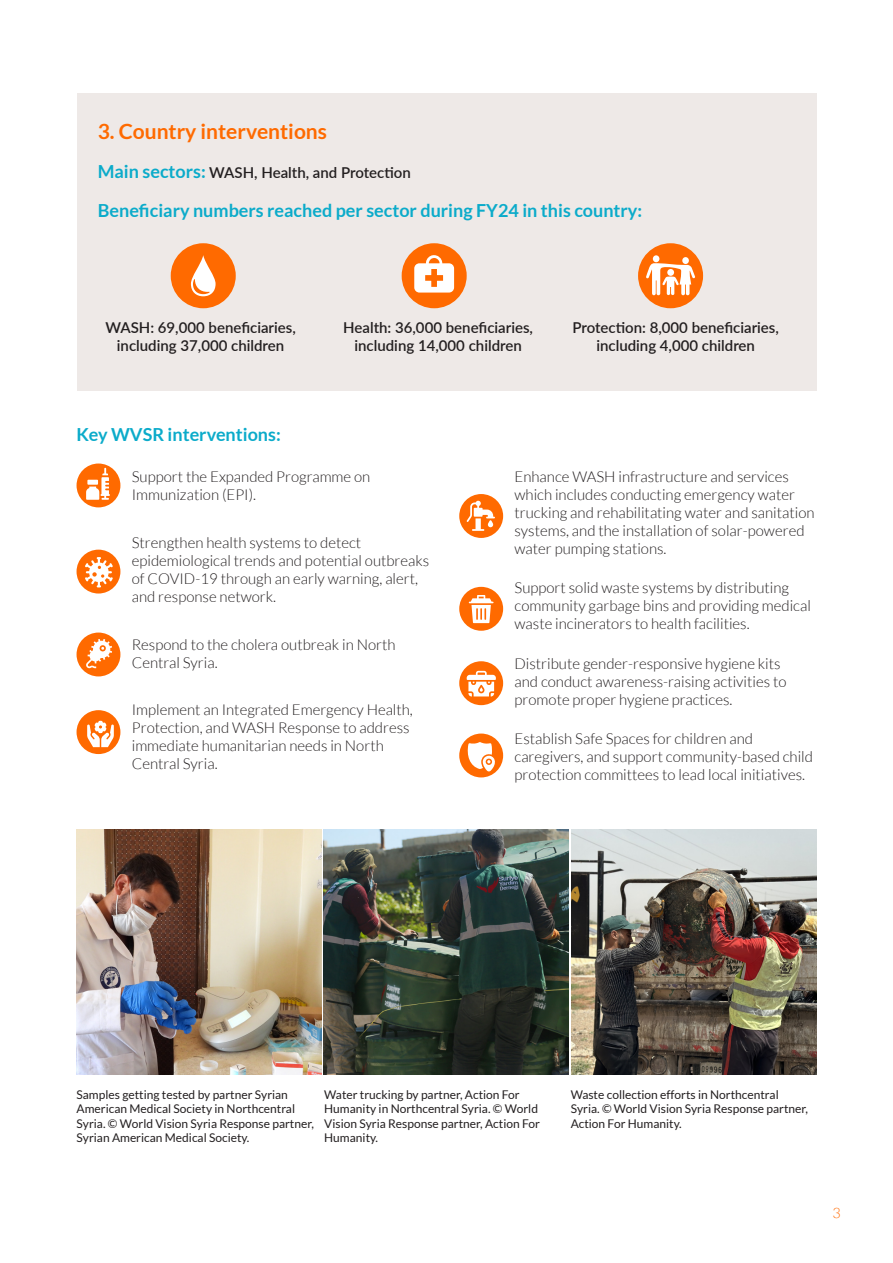
<style>
.page{position:relative;width:893px;height:1263px;background:#fff}
.page>*{position:absolute;margin:0;border:0;box-sizing:border-box;transform-origin:0 0}
.t1{font:700 21px "Lato";color:#ff6a00}
.t2{font:700 18px "Lato";color:#0babca}
.t3{font:300 15px/18px "Lato";color:#231f20}
.t4{font:600 15px/18px "Lato";color:#231f20;text-align:center}
.t5{font:300 14.25px "Lato";color:#ff6a00}
.t6{font:12px/14.4px "Lato";color:#231f20}
.s1{font-weight:700;font-size:18px;color:#0babca}
</style>
<div class="page">
<div style="left:77px;top:94px;width:739px;height:297px;background:#eee9e7"></div>
<div style="left:638px;top:243px;width:65px;height:65px;background:#ff6a00;border-radius:50%"></div>
<div style="left:653px;top:255px;width:6px;height:7px;background:#fff;border-radius:50%"></div>
<div style="left:682px;top:257px;width:7px;height:7px;background:#fff;border-radius:50%"></div>
<svg style="left:646px;top:263px;width:49px;height:32px"></svg>
<div style="left:171px;top:243px;width:65px;height:65px;background:#ff6a00;border-radius:50%"></div>
<svg style="left:191px;top:255px;width:25px;height:41px"></svg>
<div style="left:77px;top:463px;width:43px;height:44px;background:#ff6a00;border-radius:50%"></div>
<div style="left:77px;top:550px;width:43px;height:43px;background:#ff6a00;border-radius:50%"></div>
<div style="left:77px;top:632px;width:43px;height:44px;background:#ff6a00;border-radius:50%"></div>
<div style="left:77px;top:710px;width:43px;height:44px;background:#ff6a00;border-radius:50%"></div>
<div style="left:459px;top:494px;width:44px;height:44px;background:#ff6a00;border-radius:50%"></div>
<div style="left:459px;top:587px;width:44px;height:44px;background:#ff6a00;border-radius:50%"></div>
<div style="left:459px;top:661px;width:44px;height:44px;background:#ff6a00;border-radius:50%"></div>
<div style="left:459px;top:733px;width:44px;height:44px;background:#ff6a00;border-radius:50%"></div>
<svg style="left:469px;top:595px;width:24px;height:28px"></svg>
<img style="left:77px;top:829px;width:244px;height:246px">
<img style="left:324px;top:829px;width:244px;height:246px">
<img style="left:572px;top:829px;width:244px;height:246px">
<div style="left:402px;top:243px;width:65px;height:65px;background:#ff6a00;border-radius:50%"></div>
<svg style="left:414px;top:255px;width:40px;height:38px"></svg>
<svg style="left:86px;top:468px;width:24px;height:32px"></svg>
<svg style="left:85px;top:557px;width:28px;height:30px"></svg>
<svg style="left:86px;top:639px;width:26px;height:29px"></svg>
<svg style="left:87px;top:721px;width:27px;height:26px"></svg>
<svg style="left:467px;top:501px;width:28px;height:30px"></svg>
<svg style="left:467px;top:671px;width:29px;height:25px"></svg>
<svg style="left:466px;top:742px;width:30px;height:30px"></svg>
<p class="t1" style="left:98px;top:120px;width:231px">3. Country interventions</p>
<p class="t4" style="left:98px;top:163px;width:315px"><span class="s1">Main sectors:</span> WASH, Health, and Protection</p>
<p class="t2" style="left:98px;top:200px;width:546px">Beneficiary numbers reached per sector during FY24 in this country:</p>
<p class="t4" style="left:105px;top:318px;width:192px">WASH: 69,000 beneficiaries, including 37,000 children</p>
<p class="t4" style="left:343px;top:318px;width:191px">Health: 36,000 beneficiaries, including 14,000 children</p>
<p class="t4" style="left:572px;top:318px;width:208px">Protection: 8,000 beneficiaries, including 4,000 children</p>
<p class="t2" style="left:77px;top:424px;width:206px">Key WVSR interventions:</p>
<p class="t3" style="left:132px;top:468px;width:240px">Support the Expanded Programme on<br>Immunization (EPI).</p>
<p class="t3" style="left:132px;top:533px;width:299px">Strengthen health systems to detect epidemiological trends and potential outbreaks of COVID-19 through an early warning, alert, and response network.</p>
<p class="t3" style="left:132px;top:635px;width:265px">Respond to the cholera outbreak in North<br>Central Syria.</p>
<p class="t3" style="left:132px;top:701px;width:283px">Implement an Integrated Emergency Health, Protection, and WASH Response to address immediate humanitarian needs in North Central Syria.</p>
<p class="t3" style="left:514px;top:468px;width:302px">Enhance WASH infrastructure and services which includes conducting emergency water trucking and rehabilitating water and sanitation systems, and the installation of solar-powered water pumping stations.</p>
<p class="t3" style="left:514px;top:579px;width:298px">Support solid waste systems by distributing community garbage bins and providing medical waste incinerators to health facilities.</p>
<p class="t3" style="left:514px;top:654px;width:273px">Distribute gender-responsive hygiene kits and conduct awareness-raising activities to promote proper hygiene practices.</p>
<p class="t3" style="left:514px;top:729px;width:300px">Establish Safe Spaces for children and caregivers, and support community-based child protection committees to lead local initiatives.</p>
<p class="t6" style="left:77px;top:1087px;width:239px">Samples getting tested by partner Syrian American Medical Society in Northcentral Syria. © World Vision Syria Response partner, Syrian American Medical Society.</p>
<p class="t6" style="left:324px;top:1087px;width:217px">Water trucking by partner, Action For<br>Humanity in Northcentral Syria. © World<br>Vision Syria Response partner, Action For<br>Humanity.</p>
<p class="t6" style="left:571px;top:1087px;width:239px">Waste collection efforts in Northcentral<br>Syria. © World Vision Syria Response partner,<br>Action For Humanity.</p>
<p class="t5" style="left:833px;top:1205px;width:10px">3</p>
</div>
